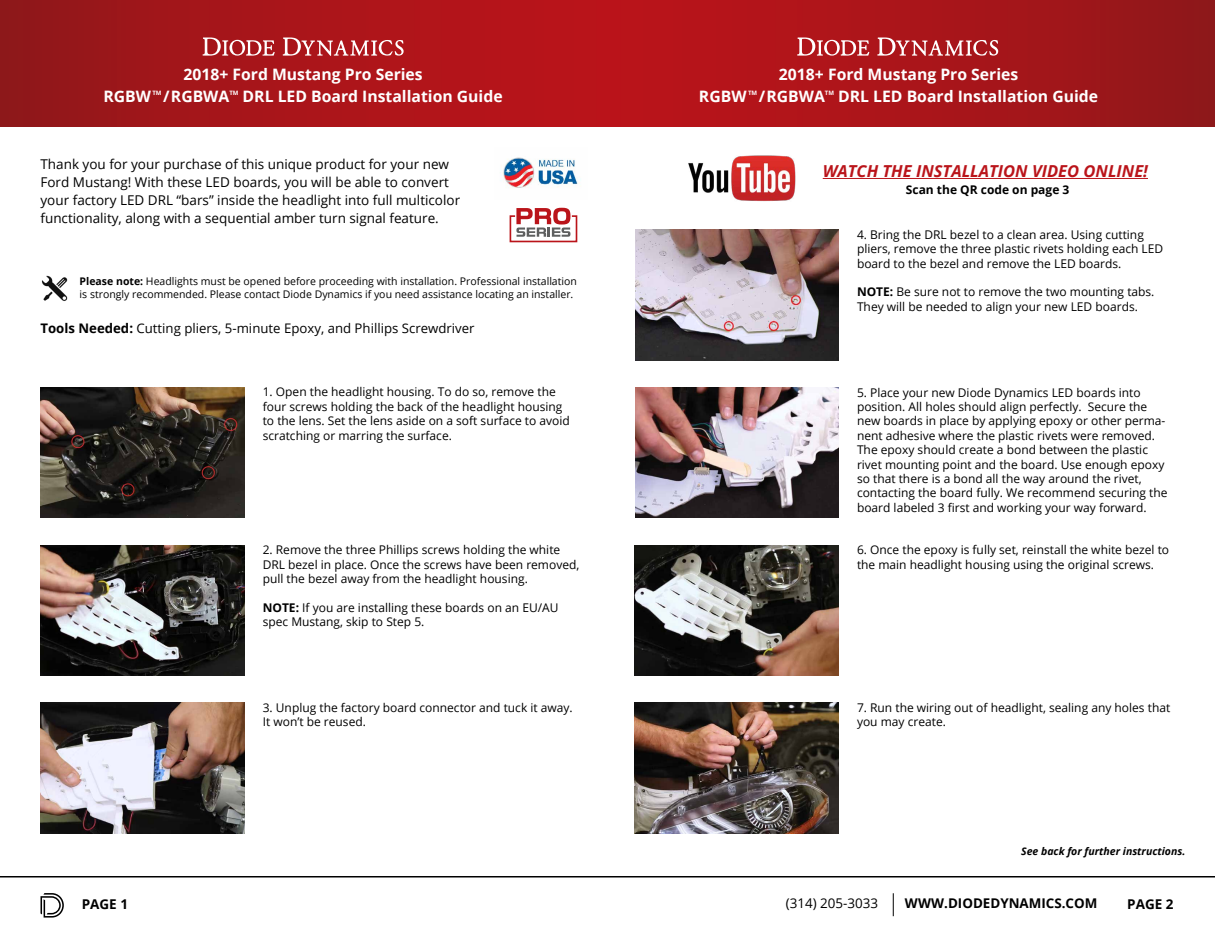
<style>
.page{position:relative;width:1215px;height:945px;background:#fff}
.page>*{position:absolute;margin:0;border:0;box-sizing:border-box;transform-origin:0 0}
.t1{font:italic 700 16.5px "Open Sans";color:#ba141a}
.t2{font:700 15.75px "Open Sans";color:#fff}
.t3{font:13.5px/18px "Open Sans";color:#000}
.t4{font:700 13.5px "Open Sans";color:#000}
.t5{font:700 13.35px "Open Sans";color:#000}
.t6{font:13.35px "Open Sans";color:#000}
.t7{font:13.2px "Open Sans";color:#000}
.t8{font:12px/14.4px "Open Sans";color:#000}
.t9{font:700 12px "Open Sans";color:#000}
.t10{font:10.5px/12.6px "Open Sans";color:#000}
.t11{font:italic 700 10.5px "Open Sans";color:#000}
.t12{font:700 6px "Open Sans";color:#fff}
.s1{font-weight:700}
</style>
<div class="page">
<img style="left:0;top:0;width:1215px;height:127px">
<img style="left:41px;top:275px;width:27px;height:26px">
<img style="left:502px;top:157px;width:79px;height:31px">
<svg style="left:203px;top:38px;width:72px;height:18px"></svg>
<svg style="left:283px;top:38px;width:121px;height:18px;background:#c35559"></svg>
<svg style="left:797px;top:38px;width:72px;height:18px"></svg>
<svg style="left:877px;top:38px;width:121px;height:18px;background:#c05559"></svg>
<hr style="left:0;top:876px;width:1215px;height:2px;background:#000">
<svg style="left:893px;top:893px;width:1px;height:23px"></svg>
<svg style="left:40px;top:893px;width:24px;height:25px"></svg>
<img style="left:40px;top:703px;width:204px;height:130px">
<img style="left:40px;top:545px;width:204px;height:130px">
<img style="left:40px;top:387px;width:204px;height:131px">
<img style="left:635px;top:230px;width:204px;height:130px">
<img style="left:636px;top:387px;width:203px;height:131px">
<img style="left:634px;top:703px;width:205px;height:130px">
<img style="left:688px;top:155px;width:135px;height:46px">
<img style="left:634px;top:545px;width:204px;height:130px">
<hr style="left:823px;top:178px;width:325px;height:1px;background:#ba141a">
<svg style="left:509px;top:208px;width:69px;height:35px"></svg>
<h2 class="t2" style="left:183px;top:63px;width:241px">2018+ Ford Mustang Pro Series</h2>
<h2 class="t2" style="left:103px;top:85px;width:49px">RGBW</h2>
<p class="t12" style="left:152px;top:88px;width:11px">TM</p>
<h2 class="t2" style="left:163px;top:85px;width:68px">/RGBWA</h2>
<p class="t12" style="left:229px;top:88px;width:11px">TM</p>
<h2 class="t2" style="left:243px;top:85px;width:262px">DRL LED Board Installation Guide</h2>
<p class="t3" style="left:40px;top:155px;width:421px">Thank you for your purchase of this unique product for your new Ford Mustang! With these LED boards, you will be able to convert your factory LED DRL “bars” inside the headlight into full multicolor functionality, along with a sequential amber turn signal feature.</p>
<p class="t10" style="left:80px;top:275px;width:499px"><span class="s1">Please note:</span> Headlights must be opened before proceeding with installation. Professional installation is strongly recommended. Please contact Diode Dynamics if you need assistance locating an installer.</p>
<p class="t7" style="left:40px;top:319px;width:436px"><span class="s1">Tools Needed:</span> Cutting pliers, 5-minute Epoxy, and Phillips Screwdriver</p>
<p class="t8" style="left:263px;top:385px;width:309px">1. Open the headlight housing. To do so, remove the four screws holding the back of the headlight housing to the lens. Set the lens aside on a soft surface to avoid scratching or marring the surface.</p>
<p class="t8" style="left:263px;top:542px;width:318px">2. Remove the three Phillips screws holding the white<br>DRL bezel in place. Once the screws have been removed, pull the bezel away from the headlight housing.</p>
<p class="t8" style="left:263px;top:600px;width:297px"><span class="s1">NOTE:</span> If you are installing these boards on an EU/AU spec Mustang, skip to Step 5.</p>
<p class="t8" style="left:263px;top:700px;width:312px">3. Unplug the factory board connector and tuck it away.<br>It won’t be reused.</p>
<h2 class="t2" style="left:779px;top:63px;width:241px">2018+ Ford Mustang Pro Series</h2>
<h2 class="t2" style="left:699px;top:85px;width:49px">RGBW</h2>
<p class="t12" style="left:748px;top:88px;width:11px">TM</p>
<h2 class="t2" style="left:759px;top:85px;width:68px">/RGBWA</h2>
<p class="t12" style="left:825px;top:88px;width:11px">TM</p>
<h2 class="t2" style="left:838px;top:85px;width:262px">DRL LED Board Installation Guide</h2>
<h1 class="t1" style="left:823px;top:160px;width:327px">WATCH THE INSTALLATION VIDEO ONLINE!</h1>
<p class="t9" style="left:906px;top:181px;width:165px">Scan the QR code on page 3</p>
<p class="t8" style="left:857px;top:227px;width:308px">4. Bring the DRL bezel to a clean area. Using cutting pliers, remove the three plastic rivets holding each LED board to the bezel and remove the LED boards.</p>
<p class="t8" style="left:857px;top:285px;width:299px"><span class="s1">NOTE:</span> Be sure not to remove the two mounting tabs.<br>They will be needed to align your new LED boards.</p>
<p class="t8" style="left:857px;top:385px;width:312px">5. Place your new Diode Dynamics LED boards into position. All holes should align perfectly. Secure the new boards in place by applying epoxy or other perma&shy;nent adhesive where the plastic rivets were removed.<br>The epoxy should create a bond between the plastic rivet mounting point and the board. Use enough epoxy so that there is a bond all the way around the rivet, contacting the board fully. We recommend securing the board labeled 3 first and working your way forward.</p>
<p class="t8" style="left:857px;top:543px;width:314px">6. Once the epoxy is fully set, reinstall the white bezel to the main headlight housing using the original screws.</p>
<p class="t8" style="left:857px;top:700px;width:315px">7. Run the wiring out of headlight, sealing any holes that you may create.</p>
<p class="t11" style="left:1021px;top:844px;width:166px">See back for further instructions.</p>
<p class="t4" style="left:82px;top:894px;width:48px">PAGE 1</p>
<p class="t6" style="left:786px;top:894px;width:94px">(314) 205-3033</p>
<p class="t5" style="left:905px;top:894px;width:194px">WWW.DIODEDYNAMICS.COM</p>
<p class="t4" style="left:1127px;top:894px;width:48px">PAGE 2</p>
</div>
